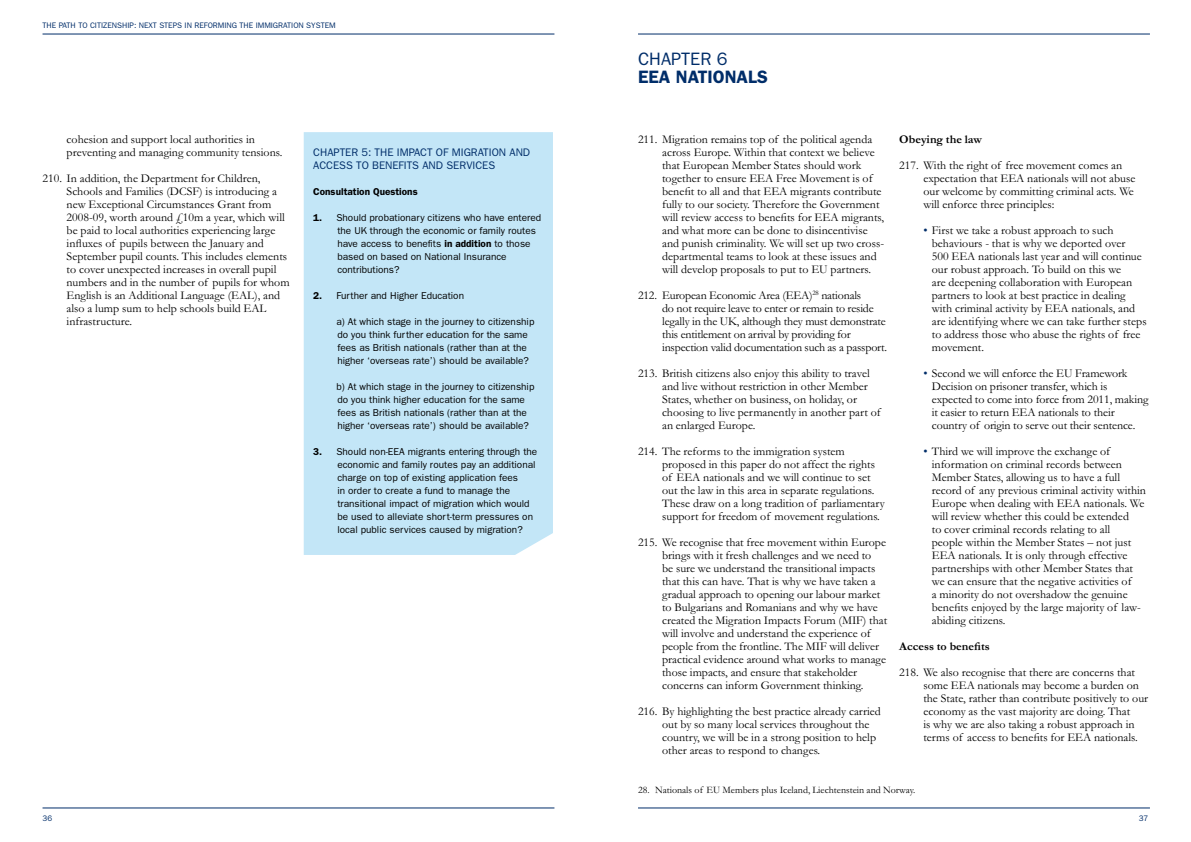
<style>
.page{position:relative;width:1191px;height:842px;background:#fff}
.page>*{position:absolute;margin:0;border:0;box-sizing:border-box;transform-origin:0 0}
.t1{font:600 18px "Franklin Gothic";color:#002d69}
.t2{font:18px "Franklin Gothic";color:#002d69}
.t3{font:12px/13px "Garamond";color:#000}
.t4{font:700 12px "Garamond";color:#000}
.t5{font:11px "Franklin Gothic";color:#002d69}
.t6{font:10px/13px "Franklin Gothic";color:#000}
.t7{font:10px "Garamond";color:#000}
.t8{font:600 10px "Franklin Gothic";color:#000}
.t9{font:8px "Franklin Gothic";color:#002d69}
.s1{font-weight:600}
.s2{color:#002d69}
</style>
<div class="page">
<hr style="left:43px;top:34px;width:511px;height:1px;background:#002d69">
<hr style="left:43px;top:808px;width:511px;height:1px;background:#002d69">
<hr style="left:638px;top:34px;width:512px;height:1px;background:#002d69">
<hr style="left:638px;top:808px;width:512px;height:1px;background:#002d69">
<div style="left:304px;top:132px;width:249px;height:423px;background:#c3e6f7"></div>
<p class="t9" style="left:43px;top:20px;width:295px">THE PATH TO CITIZENSHIP: NEXT STEPS IN REFORMING THE IMMIGRATION SYSTEM</p>
<p class="t3" style="left:67px;top:133px;width:217px">cohesion and support local authorities in preventing and managing community tensions.</p>
<p class="t3" style="left:67px;top:172px;width:224px;text-indent:-24px">210. In addition, the Department for Children, Schools and Families (DCSF) is introducing a new Exceptional Circumstances Grant from 2008-09, worth around £10m a year, which will be paid to local authorities experiencing large influxes of pupils between the January and September pupil counts. This includes elements to cover unexpected increases in overall pupil numbers and in the number of pupils for whom English is an Additional Language (EAL), and also a lump sum to help schools build EAL infrastructure.</p>
<p class="t5" style="left:313px;top:146px;width:14px">Chapter</p>
<p class="t5" style="left:361px;top:146px;width:21px">5: the</p>
<p class="t5" style="left:397px;top:146px;width:7px">impact</p>
<p class="t5" style="left:436px;top:146px;width:23px">of migration</p>
<p class="t5" style="left:509px;top:146px;width:22px">an d</p>
<p class="t5" style="left:313px;top:159px;width:8px">access</p>
<p class="t5" style="left:356px;top:159px;width:23px">to benefits</p>
<p class="t5" style="left:422px;top:159px;width:31px">an d services</p>
<p class="t8" style="left:313px;top:186px;width:106px">Consultation Questions</p>
<p class="t6" style="left:337px;top:211px;width:205px;text-indent:-24px"><span class="s1">1.</span> Should probationary citizens who have entered the U K through the economic or family routes have access to benefits <span class="s1">in addition</span> to those based on based on National Insurance contributions?</p>
<p class="t6" style="left:313px;top:289px;width:152px"><span class="s1">2.</span> Further and Higher Education</p>
<p class="t6" style="left:336px;top:315px;width:200px">a) At which stage in the journey to citizenship do you think further education for the same fees as British nationals (rather than at the higher ‘overseas rate’) should be available?</p>
<p class="t6" style="left:336px;top:380px;width:200px">b) At which stage in the journey to citizenship do you think higher education for the same fees as British nationals (rather than at the higher ‘overseas rate’) should be available?</p>
<p class="t6" style="left:337px;top:445px;width:201px;text-indent:-24px"><span class="s1">3.</span> Should non-EEA migrants entering through the economic and family routes pay an additional charge on top of existing application fees<br>in order to create a fund to manage the transitional impact of migration which would be used to alleviate short-term pressures on local public services caused by migration?</p>
<p class="t9" style="left:43px;top:813px;width:11px">36</p>
<h1 class="t2" style="left:638px;top:49px;width:91px">CHAPTER 6</h1>
<h1 class="t1" style="left:638px;top:66px;width:131px">EEA NATIONALS</h1>
<p class="t3" style="left:662px;top:133px;width:224px;text-indent:-24px">211. Migration remains top of the political agenda across Europe. Within that context we believe that European Member States should work together to ensure EEA Free Movement is of benefit to all and that EEA migrants contribute fully to our society. Therefore the Government will review access to benefits for EEA migrants, and what more can be done to disincentivise and punish criminality. We will set up two cross&shy;departmental teams to look at these issues and will develop proposals to put to EU partners.</p>
<p class="t3" style="left:662px;top:289px;width:227px;text-indent:-24px">212. European Economic Area (EEA)<sup>28</sup> nationals<br>do not require leave to enter or remain to reside legally in the UK, although they must demonstrate this entitlement on arrival by providing for inspection valid documentation such as a passport.</p>
<p class="t3" style="left:662px;top:367px;width:220px;text-indent:-24px">213. British citizens also enjoy this ability to travel and live without restriction in other Member States, whether on business, on holiday, or choosing to live permanently in another part of an enlarged Europe.</p>
<p class="t3" style="left:662px;top:445px;width:224px;text-indent:-24px">214. The reforms to the immigration system proposed in this paper do not affect the rights of EEA nationals and we will continue to set out the law in this area in separate regulations.<br>These draw on a long tradition of parliamentary support for freedom of movement regulations.</p>
<p class="t3" style="left:662px;top:536px;width:226px;text-indent:-24px">215. We recognise that free movement within Europe brings with it fresh challenges and we need to<br>be sure we understand the transitional impacts that this can have. That is why we have taken a gradual approach to opening our labour market to Bulgarians and Romanians and why we have created the Migration Impacts Forum (MIF) that will involve and understand the experience of people from the frontline. The MIF will deliver practical evidence around what works to manage those impacts, and ensure that stakeholder concerns can inform Government thinking.</p>
<p class="t3" style="left:662px;top:705px;width:220px;text-indent:-24px">216. By highlighting the best practice already carried out by so many local services throughout the country, we will be in a strong position to help other areas to respond to changes.</p>
<p class="t4" style="left:899px;top:133px;width:84px">Obeying the law</p>
<p class="t3" style="left:923px;top:159px;width:214px;text-indent:-24px">217. With the right of free movement comes an expectation that EEA nationals will not abuse our welcome by committing criminal acts. We will enforce three principles:</p>
<p class="t3" style="left:932px;top:224px;width:216px;text-indent:-9px"><span class="s2">•</span> First we take a robust approach to such behaviours - that is why we deported over<br>500 EEA nationals last year and will continue our robust approach. To build on this we<br>are deepening collaboration with European partners to look at best practice in dealing with criminal activity by EEA nationals, and are identifying where we can take further steps to address those who abuse the rights of free movement.</p>
<p class="t3" style="left:932px;top:367px;width:218px;text-indent:-9px"><span class="s2">•</span> Second we will enforce the EU Framework Decision on prisoner transfer, which is expected to come into force from 2011, making it easier to return EEA nationals to their country of origin to serve out their sentence.</p>
<p class="t3" style="left:932px;top:445px;width:216px;text-indent:-9px"><span class="s2">•</span> Third we will improve the exchange of information on criminal records between Member States, allowing us to have a full record of any previous criminal activity within Europe when dealing with EEA nationals. We will review whether this could be extended<br>to cover criminal records relating to all<br>people within the Member States – not just EEA nationals. It is only through effective partnerships with other Member States that we can ensure that the negative activities of<br>a minority do not overshadow the genuine benefits enjoyed by the large majority of law&shy;abiding citizens.</p>
<p class="t4" style="left:899px;top:640px;width:92px">Access to benefits</p>
<p class="t3" style="left:923px;top:666px;width:226px;text-indent:-24px">218. We also recognise that there are concerns that some EEA nationals may become a burden on the State, rather than contribute positively to our economy as the vast majority are doing. That<br>is why we are also taking a robust approach in terms of access to benefits for EEA nationals.</p>
<p class="t7" style="left:638px;top:784px;width:279px">28. Nationals of EU Members plus Iceland, Liechtenstein and Norway.</p>
<p class="t9" style="left:1138px;top:814px;width:11px">37</p>
</div>
